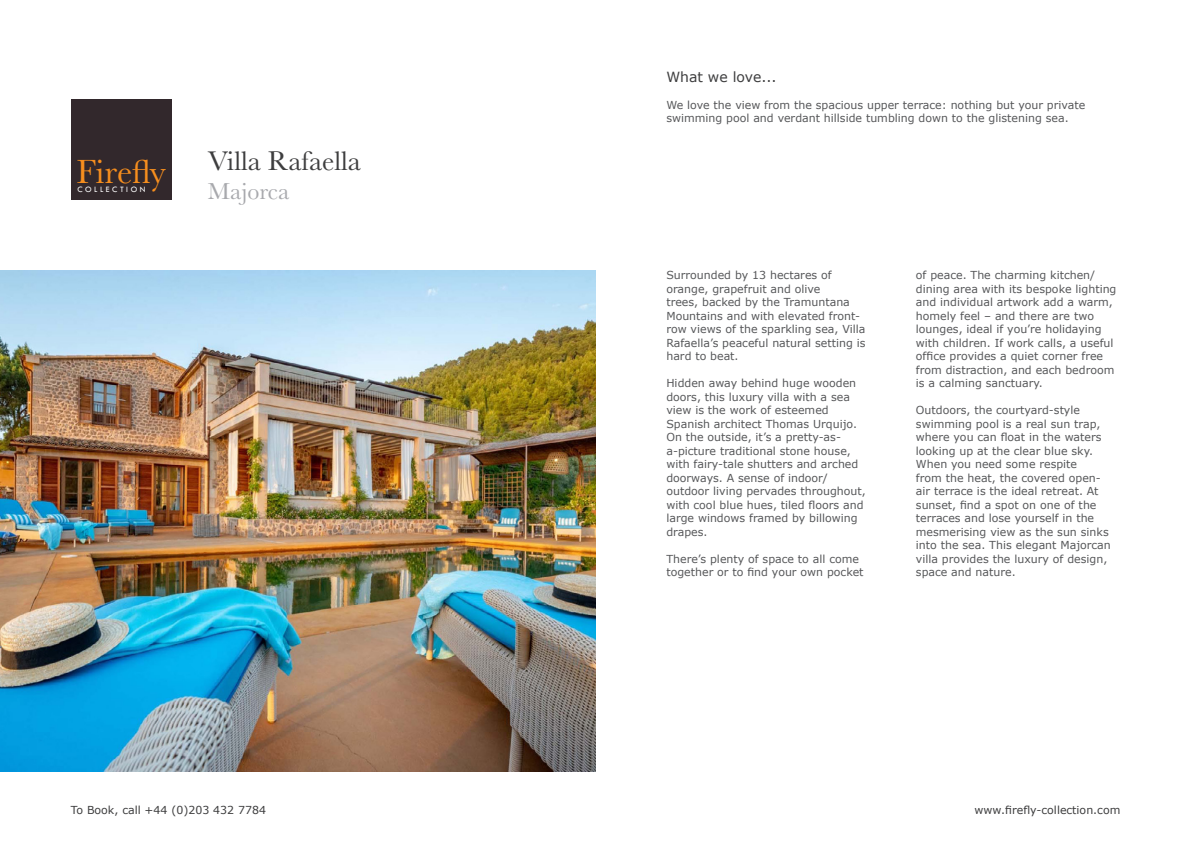
<style>
.page{position:relative;width:1191px;height:842px;background:#fff}
.page>*{position:absolute;margin:0;border:0;box-sizing:border-box;transform-origin:0 0}
.t1{font:34.9px "Baskerville";color:#f68e1e}
.t2{font:28px "Baskerville";color:#3e3e3f}
.t3{font:24px "Baskerville";color:#a8a9ad}
.t4{font:14px "Verdana";color:#3e3e3f}
.t5{font:11px/13.5px "Verdana";color:#57585a}
.t6{font:11px "Verdana";color:#3e3e3f}
.t7{font:8.5px "Tw Cen MT Std";letter-spacing:.3em;color:#fff}
</style>
<div class="page">
<div style="left:71px;top:99px;width:101px;height:101px;background:#32282c"></div>
<img style="left:0;top:271px;width:595px;height:500px">
<p class="t1" style="left:77px;top:149px;width:91px">Firefly</p>
<p class="t7" style="left:77px;top:184px;width:70px">COLLECTION</p>
<p class="t2" style="left:208px;top:143px;width:155px">Villa Rafaella</p>
<p class="t3" style="left:208px;top:176px;width:83px">Majorca</p>
<p class="t6" style="left:71px;top:802px;width:197px">To Book, call +44 (0)203 432 7784</p>
<p class="t4" style="left:666px;top:68px;width:112px">What we love...</p>
<p class="t5" style="left:666px;top:98px;width:420px">We love the view from the spacious upper terrace: nothing but your private swimming pool and verdant hillside tumbling down to the glistening sea.</p>
<p class="t5" style="left:666px;top:269px;width:201px">Surrounded by 13 hectares of orange, grapefruit and olive<br>trees, backed by the Tramuntana<br>Mountains and with elevated front&shy;row views of the sparkling sea, Villa<br>Rafaella’s peaceful natural setting is hard to beat.</p>
<p class="t5" style="left:666px;top:377px;width:201px">Hidden away behind huge wooden doors, this luxury villa with a sea view is the work of esteemed<br>Spanish architect Thomas Urquijo.<br>On the outside, it’s a pretty-as&shy;a-picture traditional stone house, with fairy-tale shutters and arched doorways. A sense of indoor/ outdoor living pervades throughout, with cool blue hues, tiled floors and large windows framed by billowing drapes.</p>
<p class="t5" style="left:666px;top:552px;width:199px">There’s plenty of space to all come together or to find your own pocket</p>
<p class="t5" style="left:916px;top:269px;width:202px">of peace. The charming kitchen/ dining area with its bespoke lighting and individual artwork add a warm, homely feel – and there are two lounges, ideal if you’re holidaying with children. If work calls, a useful office provides a quiet corner free from distraction, and each bedroom is a calming sanctuary.</p>
<p class="t5" style="left:916px;top:404px;width:196px">Outdoors, the courtyard-style swimming pool is a real sun trap, where you can float in the waters looking up at the clear blue sky.<br>When you need some respite<br>from the heat, the covered open&shy;air terrace is the ideal retreat. At sunset, find a spot on one of the terraces and lose yourself in the mesmerising view as the sun sinks into the sea. This elegant Majorcan villa provides the luxury of design, space and nature.</p>
<p class="t6" style="left:974px;top:802px;width:147px">www.firefly-collection.com</p>
</div>
